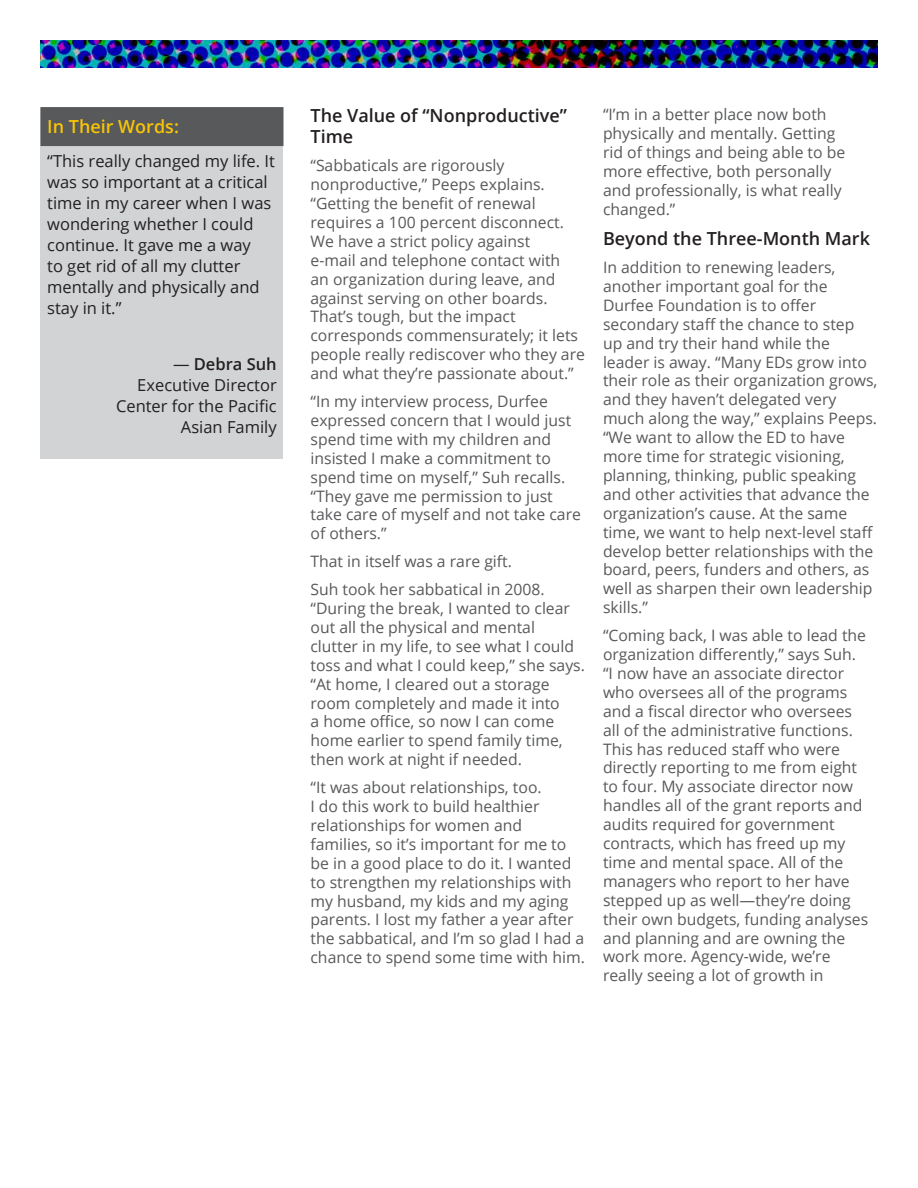
<style>
.page{position:relative;width:918px;height:1188px;background:#fff}
.page>*{position:absolute;margin:0;border:0;box-sizing:border-box;transform-origin:0 0}
.Subhead{font:600 18px/21.6px "Open Sans";color:#231f20}
.Gray_bar_yellow_type{font:600 18px "Open Sans";color:#f8c505}
.Sidebar_paragraph{font:16.5px/21px "Open Sans";color:#231f20;text-align:right}
.Subhead-2{font:15.75px/18.9px "Open Sans";color:#58595b}
.s1{font-weight:600}
</style>
<div class="page">
<div style="left:40px;top:108px;width:244px;height:351px;background:#d1d3d4"></div>
<div style="left:40px;top:107px;width:244px;height:39px;background:#58595b"></div>
<img style="left:40px;top:40px;width:838px;height:28px">
<p class="Gray_bar_yellow_type" style="left:47px;top:114px;width:133px">In Their Words:</p>
<p class="Sidebar_paragraph" style="left:47px;top:150px;width:229px;text-align:left">“This really changed my life. It was so important at a critical time in my career when I was wondering whether I could continue. It gave me a way<br>to get rid of all my clutter mentally and physically and stay in it.”</p>
<p class="Sidebar_paragraph" style="left:137px;top:353px;width:141px">— <span class="s1">Debra Suh<br></span>Executive Director</p>
<p class="Sidebar_paragraph" style="left:116px;top:395px;width:162px">Center for the Pacific<br>Asian Family</p>
<p class="Subhead" style="left:310px;top:104px;width:258px">The Value of “Nonproductive”<br>Time</p>
<p class="Subhead-2" style="left:310px;top:156px;width:276px">“Sabbaticals are rigorously nonproductive,” Peeps explains. “Getting the benefit of renewal requires a 100 percent disconnect.<br>We have a strict policy against<br>e-mail and telephone contact with<br>an organization during leave, and against serving on other boards.<br>That’s tough, but the impact corresponds commensurately; it lets people really rediscover who they are and what they’re passionate about.”</p>
<p class="Subhead-2" style="left:310px;top:392px;width:272px">“In my interview process, Durfee expressed concern that I would just spend time with my children and insisted I make a commitment to spend time on myself,” Suh recalls. “They gave me permission to just take care of myself and not take care of others.”</p>
<p class="Subhead-2" style="left:310px;top:552px;width:203px">That in itself was a rare gift.</p>
<p class="Subhead-2" style="left:310px;top:580px;width:276px">Suh took her sabbatical in 2008. “During the break, I wanted to clear out all the physical and mental clutter in my life, to see what I could toss and what I could keep,” she says. “At home, I cleared out a storage room completely and made it into<br>a home office, so now I can come home earlier to spend family time, then work at night if needed.</p>
<p class="Subhead-2" style="left:310px;top:778px;width:276px">“It was about relationships, too.<br>I do this work to build healthier relationships for women and families, so it’s important for me to be in a good place to do it. I wanted to strengthen my relationships with my husband, my kids and my aging parents. I lost my father a year after the sabbatical, and I’m so glad I had a chance to spend some time with him.</p>
<p class="Subhead-2" style="left:603px;top:104px;width:244px">“I’m in a better place now both physically and mentally. Getting rid of things and being able to be more effective, both personally and professionally, is what really changed.”</p>
<p class="Subhead" style="left:603px;top:227px;width:269px">Beyond the Three-Month Mark</p>
<p class="Subhead-2" style="left:603px;top:257px;width:276px">In addition to renewing leaders, another important goal for the Durfee Foundation is to offer secondary staff the chance to step up and try their hand while the leader is away. “Many EDs grow into their role as their organization grows, and they haven’t delegated very much along the way,” explains Peeps. “We want to allow the ED to have more time for strategic visioning, planning, thinking, public speaking and other activities that advance the organization’s cause. At the same time, we want to help next-level staff develop better relationships with the board, peers, funders and others, as well as sharpen their own leadership skills.”</p>
<p class="Subhead-2" style="left:603px;top:626px;width:267px">“Coming back, I was able to lead the organization differently,” says Suh. “I now have an associate director who oversees all of the programs and a fiscal director who oversees all of the administrative functions.<br>This has reduced staff who were directly reporting to me from eight to four. My associate director now handles all of the grant reports and audits required for government contracts, which has freed up my time and mental space. All of the managers who report to her have stepped up as well—they’re doing their own budgets, funding analyses and planning and are owning the work more. Agency-wide, we’re really seeing a lot of growth in</p>
</div>
